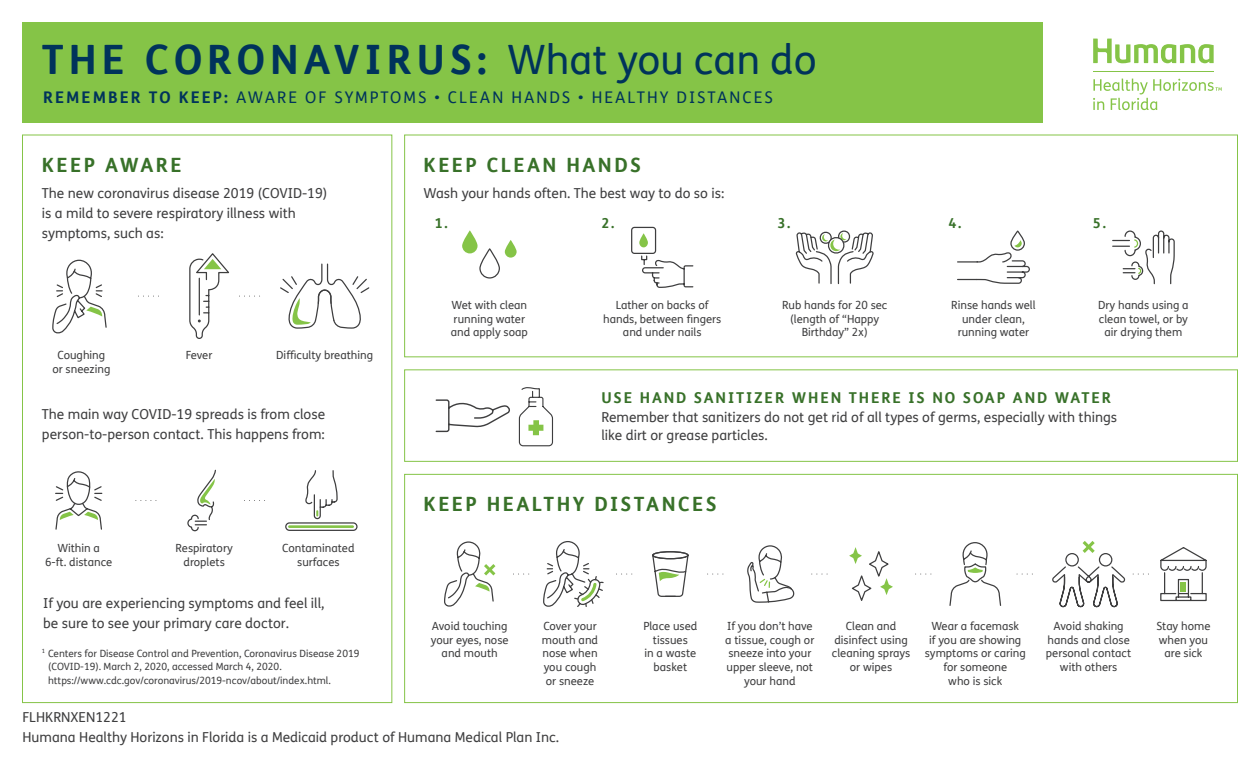
<style>
.page{position:relative;width:1260px;height:765px;background:#fff}
.page>*{position:absolute;margin:0;border:0;box-sizing:border-box;transform-origin:0 0}
.t1{font:700 40.5px "FS Humana";letter-spacing:.125em;color:#00335b}
.t2{font:700 19.75px "FS Humana";letter-spacing:.125em;color:#387129}
.t3{font:16.12px "FS Humana";letter-spacing:.125em;color:#00335b}
.t4{font:700 15px "FS Humana";letter-spacing:.125em;color:#387129}
.t5{font:13.75px/20px "FS Humana";color:#3e3e3f}
.t6{font:700 13.75px "FS Humana";color:#387129}
.t7{font:11.25px/13.8px "FS Humana";color:#3e3e3f;text-align:center}
.t8{font:10px/13.8px "FS Humana";color:#3e3e3f}
.s1{font-weight:400}
.s2{font-weight:700}
</style>
<div class="page">
<div style="left:22px;top:22px;width:1021px;height:101px;background:#85c447"></div>
<div style="left:404px;top:370px;width:834px;height:92px;border:1px solid #85c447"></div>
<div style="left:404px;top:474px;width:834px;height:229px;border:1px solid #85c447"></div>
<svg style="left:189px;top:253px;width:40px;height:86px"></svg>
<svg style="left:52px;top:259px;width:55px;height:75px"></svg>
<svg style="left:280px;top:263px;width:90px;height:66px"></svg>
<svg style="left:55px;top:471px;width:48px;height:59px"></svg>
<svg style="left:187px;top:469px;width:29px;height:63px"></svg>
<svg style="left:285px;top:470px;width:73px;height:61px"></svg>
<div style="left:479px;top:248px;width:21px;height:31px;border:1px solid #3e3e3f;border-radius:10px"></div>
<svg style="left:462px;top:230px;width:16px;height:23px"></svg>
<svg style="left:505px;top:240px;width:12px;height:18px"></svg>
<svg style="left:631px;top:226px;width:63px;height:62px"></svg>
<svg style="left:796px;top:231px;width:78px;height:54px"></svg>
<div style="left:1010px;top:230px;width:15px;height:21px;border:1px solid #3e3e3f;border-radius:7px"></div>
<svg style="left:957px;top:240px;width:73px;height:44px"></svg>
<svg style="left:1112px;top:230px;width:63px;height:55px"></svg>
<svg style="left:518px;top:387px;width:36px;height:60px"></svg>
<svg style="left:435px;top:399px;width:75px;height:34px"></svg>
<svg style="left:444px;top:541px;width:51px;height:66px"></svg>
<svg style="left:543px;top:541px;width:61px;height:66px"></svg>
<svg style="left:949px;top:542px;width:53px;height:64px"></svg>
<svg style="left:652px;top:551px;width:37px;height:46px"></svg>
<svg style="left:849px;top:547px;width:44px;height:54px"></svg>
<svg style="left:747px;top:545px;width:48px;height:58px"></svg>
<svg style="left:1160px;top:547px;width:47px;height:55px"></svg>
<div style="left:1181px;top:582px;width:5px;height:9px;background:#85c447"></div>
<svg style="left:1052px;top:541px;width:74px;height:67px"></svg>
<svg style="left:1093px;top:39px;width:121px;height:24px"></svg>
<hr style="left:1093px;top:71px;width:121px;height:1px;background:#85c447">
<svg style="left:1093px;top:79px;width:129px;height:31px"></svg>
<p class="t1" style="left:42px;top:28px;width:776px">THE CORONAVIRUS: <span class="s1">What you can do</span></p>
<p class="t3" style="left:43px;top:86px;width:731px"><span class="s2">REMEMBER TO KEEP:</span> AWARE OF SYMPTOMS • CLEAN HANDS • HEALTHY DISTANCES</p>
<p class="t2" style="left:42px;top:149px;width:141px">KEEP AWARE</p>
<p class="t5" style="left:42px;top:183px;width:287px">The new coronavirus disease 2019 (COVID-19)</p>
<p class="t5" style="left:42px;top:203px;width:255px">is a mild to severe respiratory illness with</p>
<p class="t5" style="left:42px;top:223px;width:123px">symptoms, such as:</p>
<p class="t7" style="left:58px;top:348px;width:49px">Coughing</p>
<p class="t7" style="left:52px;top:362px;width:59px">or sneezing</p>
<p class="t7" style="left:186px;top:348px;width:28px">Fever</p>
<p class="t7" style="left:276px;top:348px;width:98px">Difficulty breathing</p>
<p class="t5" style="left:42px;top:404px;width:285px">The main way COVID-19 spreads is from close person-to-person contact. This happens from:</p>
<p class="t7" style="left:57px;top:541px;width:44px">Within a</p>
<p class="t7" style="left:45px;top:555px;width:69px">6-ft. distance</p>
<p class="t7" style="left:176px;top:541px;width:59px">Respiratory</p>
<p class="t7" style="left:183px;top:555px;width:43px">droplets</p>
<p class="t7" style="left:282px;top:541px;width:74px">Contaminated</p>
<p class="t7" style="left:297px;top:555px;width:44px">surfaces</p>
<p class="t5" style="left:43px;top:593px;width:283px">If you are experiencing symptoms and feel ill, be sure to see your primary care doctor.</p>
<p class="t8" style="left:48px;top:646px;width:313px;text-indent:-6px"><sup>1</sup> Centers for Disease Control and Prevention, Coronavirus Disease 2019 (COVID-19). March 2, 2020, accessed March 4, 2020. https://www.cdc.gov/coronavirus/2019-ncov/about/index.html.</p>
<p class="t2" style="left:424px;top:149px;width:219px">KEEP CLEAN HANDS</p>
<p class="t5" style="left:424px;top:183px;width:302px">Wash your hands often. The best way to do so is:</p>
<p class="t6" style="left:435px;top:212px;width:15px">1.</p>
<p class="t6" style="left:601px;top:212px;width:15px">2.</p>
<p class="t6" style="left:778px;top:212px;width:15px">3.</p>
<p class="t6" style="left:948px;top:212px;width:15px">4.</p>
<p class="t6" style="left:1093px;top:212px;width:15px">5.</p>
<p class="t7" style="left:451px;top:298px;width:79px;text-align:left">Wet with clean running water and apply soap</p>
<p class="t7" style="left:616px;top:298px;width:94px">Lather on backs of</p>
<p class="t7" style="left:603px;top:312px;width:120px">hands, between fingers and under nails</p>
<p class="t7" style="left:782px;top:298px;width:107px">Rub hands for 20 sec</p>
<p class="t7" style="left:790px;top:312px;width:91px">(length of “Happy<br>Birthday” 2x)</p>
<p class="t7" style="left:951px;top:298px;width:86px">Rinse hands well under clean, running water</p>
<p class="t7" style="left:1098px;top:298px;width:92px">Dry hands using a</p>
<p class="t7" style="left:1099px;top:312px;width:91px">clean towel, or by air drying them</p>
<p class="t4" style="left:601px;top:386px;width:511px">USE HAND SANITIZER WHEN THERE IS NO SOAP AND WATER</p>
<p class="t5" style="left:601px;top:407px;width:517px;line-height:18.8px">Remember that sanitizers do not get rid of all types of germs, especially with things like dirt or grease particles.</p>
<p class="t2" style="left:424px;top:489px;width:295px">KEEP HEALTHY DISTANCES</p>
<p class="t7" style="left:431px;top:619px;width:79px">Avoid touching your eyes, nose and mouth</p>
<p class="t7" style="left:542px;top:619px;width:58px">Cover your mouth and nose when you cough or sneeze</p>
<p class="t7" style="left:925px;top:619px;width:102px">Wear a facemask<br>if you are showing symptoms or caring for someone<br>who is sick</p>
<p class="t7" style="left:643px;top:619px;width:56px">Place used tissues<br>in a waste basket</p>
<p class="t7" style="left:832px;top:619px;width:80px">Clean and disinfect using cleaning sprays or wipes</p>
<p class="t7" style="left:1046px;top:619px;width:87px">Avoid shaking hands and close personal contact with others</p>
<p class="t7" style="left:725px;top:619px;width:91px">If you don’t have a tissue, cough or sneeze into your upper sleeve, not your hand</p>
<p class="t7" style="left:1156px;top:619px;width:56px">Stay home when you are sick</p>
<p class="t5" style="left:22px;top:707px;width:106px">FLHKRNXEN1221</p>
<p class="t5" style="left:22px;top:727px;width:538px">Humana Healthy Horizons in Florida is a Medicaid product of Humana Medical Plan Inc.</p>
</div>
